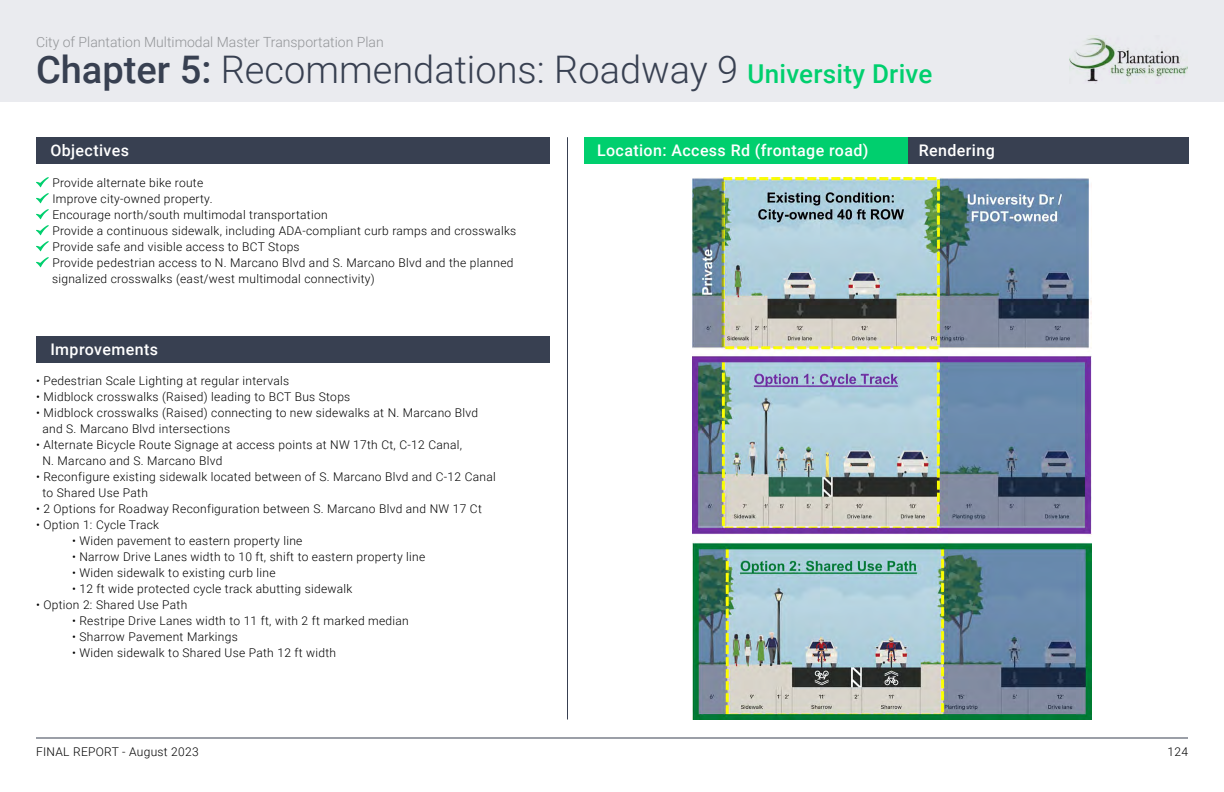
<style>
.page{position:relative;width:1224px;height:792px;background:#fff}
.page>*{position:absolute;margin:0;border:0;box-sizing:border-box;transform-origin:0 0}
.t1{font:300 38px "Roboto";color:#384051}
.t2{font:500 16px "Roboto";letter-spacing:.025em;color:#fff}
.t3{font:300 14px "Roboto";color:#939598}
.t4{font:300 12px/16px "Roboto";letter-spacing:.025em;color:#000}
.s1{font-weight:500}
.s2{font-weight:500;font-size:26px;color:#00cf6e}
</style>
<div class="page">
<div style="left:0;top:0;width:1224px;height:101px;background:#eaebef"></div>
<img style="left:1069px;top:37px;width:119px;height:45px">
<hr style="left:36px;top:738px;width:1152px;height:1px;background:#384051">
<img style="left:692px;top:178px;width:400px;height:542px">
<div style="left:584px;top:137px;width:324px;height:27px;background:#00cf6e"></div>
<div style="left:908px;top:137px;width:280px;height:27px;background:#384051"></div>
<hr style="left:567px;top:137px;width:1px;height:583px;background:#384051">
<div style="left:36px;top:137px;width:514px;height:27px;background:#384051"></div>
<div style="left:36px;top:336px;width:514px;height:27px;background:#384051"></div>
<svg style="left:36px;top:177px;width:13px;height:10px"></svg>
<svg style="left:36px;top:193px;width:13px;height:10px"></svg>
<svg style="left:36px;top:209px;width:13px;height:10px"></svg>
<svg style="left:36px;top:225px;width:13px;height:10px"></svg>
<svg style="left:36px;top:241px;width:13px;height:10px"></svg>
<svg style="left:36px;top:257px;width:13px;height:10px"></svg>
<p class="t3" style="left:36px;top:32px;width:349px">City of Plantation Multimodal Master Transportation Plan</p>
<h1 class="t1" style="left:36px;top:43px;width:898px"><span class="s1">Chapter 5:</span> Recommendations: Roadway 9 <span class="s2">University Drive</span></h1>
<h2 class="t2" style="left:50px;top:140px;width:80px">Objectives</h2>
<p class="t4" style="left:52px;top:175px;width:466px">Provide alternate bike route<br>Improve city-owned property.<br>Encourage north/south multimodal transportation<br>Provide a continuous sidewalk, including ADA-compliant curb ramps and crosswalks Provide safe and visible access to BCT Stops<br>Provide pedestrian access to N. Marcano Blvd and S. Marcano Blvd and the planned signalized crosswalks (east/west multimodal connectivity)</p>
<h2 class="t2" style="left:50px;top:338px;width:109px">Improvements</h2>
<p class="t4" style="left:36px;top:372px;width:255px">• Pedestrian Scale Lighting at regular intervals</p>
<p class="t4" style="left:36px;top:388px;width:316px">• Midblock crosswalks (Raised) leading to BCT Bus Stops</p>
<p class="t4" style="left:42px;top:404px;width:437px;text-indent:-6px">• Midblock crosswalks (Raised) connecting to new sidewalks at N. Marcano Blvd and S. Marcano Blvd intersections</p>
<p class="t4" style="left:42px;top:436px;width:421px;text-indent:-6px">• Alternate Bicycle Route Signage at access points at NW 17th Ct, C-12 Canal,<br>N. Marcano and S. Marcano Blvd</p>
<p class="t4" style="left:42px;top:468px;width:455px;text-indent:-6px">• Reconfigure existing sidewalk located between of S. Marcano Blvd and C-12 Canal to Shared Use Path</p>
<p class="t4" style="left:36px;top:500px;width:447px">• 2 Options for Roadway Reconfiguration between S. Marcano Blvd and NW 17 Ct</p>
<p class="t4" style="left:36px;top:516px;width:125px">• Option 1: Cycle Track</p>
<p class="t4" style="left:72px;top:532px;width:232px">• Widen pavement to eastern property line</p>
<p class="t4" style="left:72px;top:548px;width:355px">• Narrow Drive Lanes width to 10 ft, shift to eastern property line</p>
<p class="t4" style="left:72px;top:564px;width:205px">• Widen sidewalk to existing curb line</p>
<p class="t4" style="left:72px;top:580px;width:282px">• 12 ft wide protected cycle track abutting sidewalk</p>
<p class="t4" style="left:36px;top:596px;width:153px">• Option 2: Shared Use Path</p>
<p class="t4" style="left:72px;top:612px;width:338px">• Restripe Drive Lanes width to 11 ft, with 2 ft marked median</p>
<p class="t4" style="left:72px;top:628px;width:167px">• Sharrow Pavement Markings</p>
<p class="t4" style="left:72px;top:644px;width:266px">• Widen sidewalk to Shared Use Path 12 ft width</p>
<p class="t4" style="left:36px;top:743px;width:164px">FINAL REPORT - August 2023</p>
<h2 class="t2" style="left:597px;top:140px;width:273px">Location: Access Rd (frontage road)</h2>
<h2 class="t2" style="left:919px;top:140px;width:77px">Rendering</h2>
<p class="t4" style="left:1167px;top:743px;width:22px">124</p>
</div>
